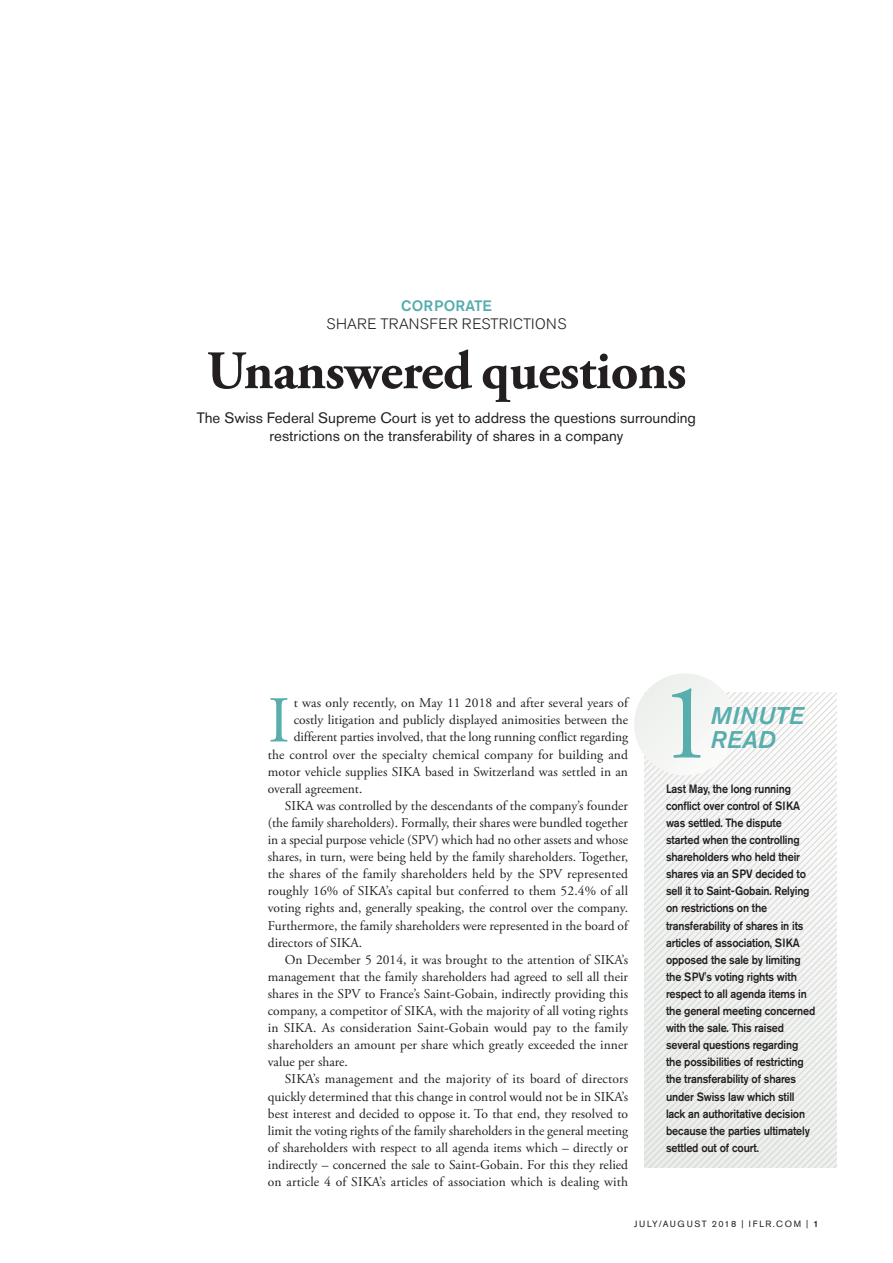
<style>
.page{position:relative;width:893px;height:1263px;background:#fff}
.page>*{position:absolute;margin:0;border:0;box-sizing:border-box;transform-origin:0 0}
.t1{font:108px "Adobe Garamond Pro";color:#58adad}
.t2{font:65.25px "Adobe Garamond Pro";color:#58adad}
.t3{font:700 54px "Adobe Garamond Pro";letter-spacing:-.01em;color:#231f20}
.t4{font:italic 500 24px/24px "Akzidenz Grotesk Pro";letter-spacing:.03em;color:#58adad}
.t5{font:15px/18px "Akzidenz Grotesk Pro";color:#231f20;text-align:center}
.t6{font:300 15px "Akzidenz Grotesk Pro";letter-spacing:.03em;color:#231f20}
.t7{font:500 15px "Akzidenz Grotesk Pro";letter-spacing:.01em;color:#58adad}
.t8{font:13.5px "Adobe Garamond Pro";color:#231f20}
.t9{font:500 12px/17.1px "Akzidenz Grotesk Pro";letter-spacing:-.015em;color:#231f20;scale:.9 1}
.t10{font:9px "Akzidenz Grotesk Pro";letter-spacing:.18em;color:#231f20}
.s1{font-weight:500}
</style>
<div class="page">
<svg style="left:833px;top:692px;width:4px;height:475px"></svg>
<svg style="left:826px;top:692px;width:7px;height:475px"></svg>
<svg style="left:820px;top:692px;width:6px;height:475px"></svg>
<svg style="left:814px;top:692px;width:6px;height:475px"></svg>
<svg style="left:807px;top:692px;width:7px;height:475px"></svg>
<svg style="left:801px;top:692px;width:6px;height:475px"></svg>
<svg style="left:795px;top:692px;width:6px;height:475px"></svg>
<svg style="left:788px;top:692px;width:7px;height:475px"></svg>
<svg style="left:782px;top:692px;width:6px;height:475px"></svg>
<svg style="left:775px;top:692px;width:7px;height:475px"></svg>
<svg style="left:769px;top:692px;width:6px;height:475px"></svg>
<svg style="left:763px;top:692px;width:6px;height:475px"></svg>
<svg style="left:756px;top:692px;width:7px;height:475px"></svg>
<svg style="left:750px;top:692px;width:6px;height:475px"></svg>
<svg style="left:744px;top:692px;width:6px;height:475px"></svg>
<svg style="left:737px;top:692px;width:7px;height:475px"></svg>
<svg style="left:634px;top:673px;width:103px;height:494px"></svg>
<p class="t7" style="left:401px;top:300px;width:92px">CORPORATE</p>
<p class="t6" style="left:327px;top:317px;width:241px">SHARE TRANSFER RESTRICTIONS</p>
<h3 class="t3" style="left:207px;top:349px;width:481px">Unanswered questions</h3>
<p class="t5" style="left:197px;top:410px;width:501px">The Swiss Federal Supreme Court is yet to address the questions surrounding restrictions on the transferability of shares in a company</p>
<h2 class="t2" style="left:268px;top:695px;width:24px">I</h2>
<p class="t8" style="left:294px;top:697px;width:336px">t was only recently, on May 11 2018 and after several years of</p>
<p class="t8" style="left:294px;top:715px;width:336px">costly litigation and publicly displayed animosities between the</p>
<p class="t8" style="left:294px;top:732px;width:336px">different parties involved, that the long running conflict regarding</p>
<p class="t8" style="left:268px;top:749px;width:362px">the control over the specialty chemical company for building and</p>
<p class="t8" style="left:268px;top:766px;width:362px">motor vehicle supplies SIKA based in Switzerland was settled in an</p>
<p class="t8" style="left:268px;top:783px;width:96px">overall agreement.</p>
<p class="t8" style="left:285px;top:800px;width:345px">SIKA was controlled by the descendants of the company’s founder</p>
<p class="t8" style="left:268px;top:817px;width:362px">(the family shareholders). Formally, their shares were bundled together</p>
<p class="t8" style="left:268px;top:834px;width:362px">in a special purpose vehicle (SPV) which had no other assets and whose</p>
<p class="t8" style="left:268px;top:851px;width:362px">shares, in turn, were being held by the family shareholders. Together,</p>
<p class="t8" style="left:268px;top:868px;width:362px">the shares of the family shareholders held by the SPV represented</p>
<p class="t8" style="left:268px;top:886px;width:362px">roughly 16% of SIKA’s capital but conferred to them 52.4% of all</p>
<p class="t8" style="left:268px;top:903px;width:362px">voting rights and, generally speaking, the control over the company.</p>
<p class="t8" style="left:268px;top:920px;width:362px">Furthermore, the family shareholders were represented in the board of</p>
<p class="t8" style="left:268px;top:937px;width:96px">directors of SIKA.</p>
<p class="t8" style="left:285px;top:954px;width:345px">On December 5 2014, it was brought to the attention of SIKA’s</p>
<p class="t8" style="left:268px;top:971px;width:362px">management that the family shareholders had agreed to sell all their</p>
<p class="t8" style="left:268px;top:988px;width:362px">shares in the SPV to France’s Saint-Gobain, indirectly providing this</p>
<p class="t8" style="left:268px;top:1005px;width:362px">company, a competitor of SIKA, with the majority of all voting rights</p>
<p class="t8" style="left:268px;top:1022px;width:362px">in SIKA. As consideration Saint-Gobain would pay to the family</p>
<p class="t8" style="left:268px;top:1039px;width:362px">shareholders an amount per share which greatly exceeded the inner</p>
<p class="t8" style="left:268px;top:1057px;width:82px">value per share.</p>
<p class="t8" style="left:285px;top:1074px;width:345px">SIKA’s management and the majority of its board of directors</p>
<p class="t8" style="left:268px;top:1091px;width:362px">quickly determined that this change in control would not be in SIKA’s</p>
<p class="t8" style="left:268px;top:1108px;width:362px">best interest and decided to oppose it. To that end, they resolved to</p>
<p class="t8" style="left:268px;top:1125px;width:362px">limit the voting rights of the family shareholders in the general meeting</p>
<p class="t8" style="left:268px;top:1142px;width:362px">of shareholders with respect to all agenda items which – directly or</p>
<p class="t8" style="left:268px;top:1159px;width:362px">indirectly – concerned the sale to Saint-Gobain. For this they relied</p>
<p class="t8" style="left:268px;top:1176px;width:362px">on article 4 of SIKA’s articles of association which is dealing with</p>
<h1 class="t1" style="left:659px;top:680px;width:55px">1</h1>
<h3 class="t4" style="left:711px;top:704px;width:95px">MINUTE<br>READ</h3>
<p class="t9" style="left:666px;top:781px;width:167px">Last May, the long running conflict over control of SIKA was settled. The dispute started when the controlling shareholders who held their shares via an SPV decided to sell it to Saint-Gobain. Relying on restrictions on the transferability of shares in its articles of association, SIKA opposed the sale by limiting the SPV's voting rights with respect to all agenda items in the general meeting concerned with the sale. This raised several questions regarding the possibilities of restricting the transferability of shares under Swiss law which still lack an authoritative decision because the parties ultimately settled out of court.</p>
<p class="t10" style="left:634px;top:1221px;width:186px">JULY/AUGUST 2018 | IFLR.COM | <span class="s1">1</span></p>
</div>
